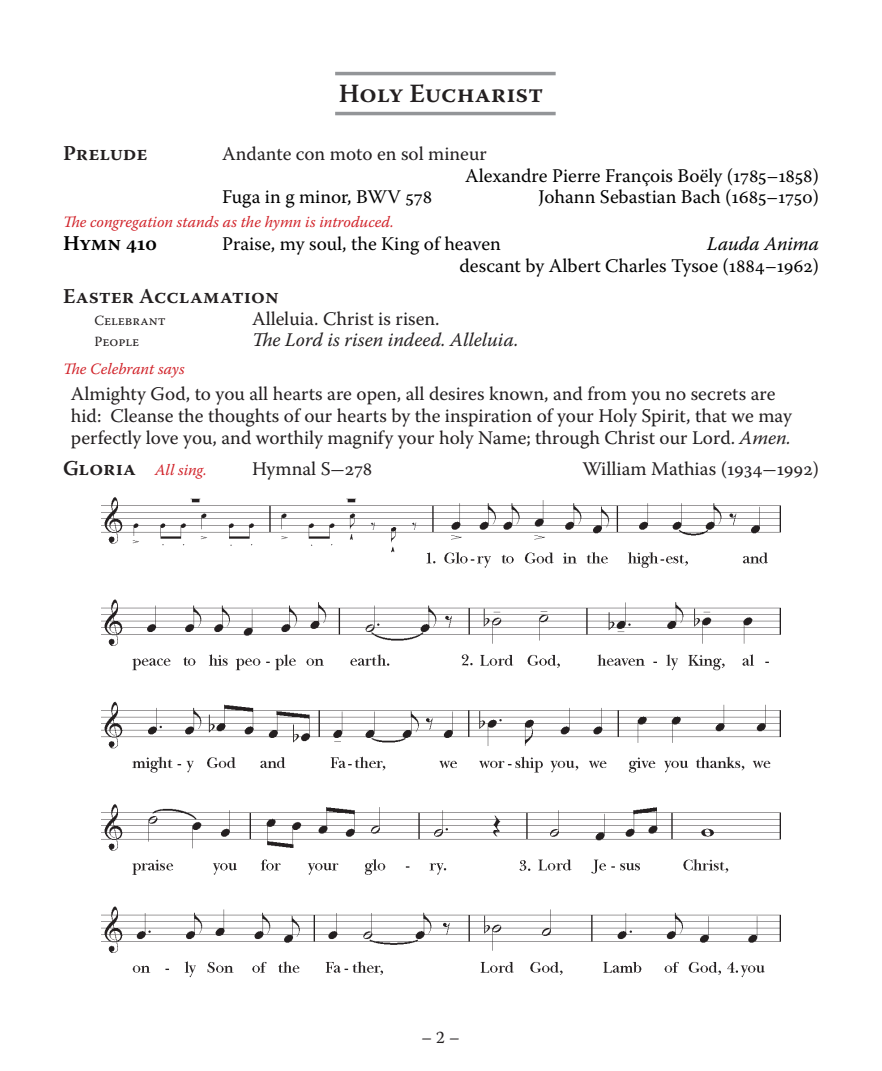
<style>
.page{position:relative;width:882px;height:1071px;background:#fff}
.page>*{position:absolute;margin:0;border:0;box-sizing:border-box;transform-origin:0 0}
._15pt_Headings{font:600 26.25px "Warnock Pro";color:#231f20}
.Service_set-up{font:600 21px "Warnock Pro";color:#231f20}
.t1{font:600 21px "Warnock Pro";letter-spacing:-.01em;color:#000}
.Service_set-up-2{font:19.25px/21.5px "Warnock Pro";color:#231f20}
.Service_set-up-3{font:19.25px/21.5px "Warnock Pro";color:#000;text-align:right}
.t2{font:italic 19.25px "Warnock Pro";color:#231f20}
.t3{font:17.5px "Warnock Pro";color:#231f20}
.t4{font:italic 15.75px "Warnock Pro";color:#d1232a}
.t5{font:14px "Warnock Pro";color:#231f20}
.s1{font-style:italic}
.s2{font-weight:600;font-style:normal;font-size:21px;color:#231f20}
</style>
<div class="page">
<img style="left:101px;top:497px;width:680px;height:481px">
<hr style="left:335px;top:72px;width:221px;height:3px;background:#939598">
<hr style="left:335px;top:112px;width:221px;height:3px;background:#939598">
<p class="_15pt_Headings" style="left:339px;top:77px;width:206px">Holy Eucharist</p>
<p class="Service_set-up" style="left:63px;top:141px;width:86px">Prelude</p>
<p class="Service_set-up-2" style="left:222px;top:143px;width:266px">Andante con moto en sol mineur</p>
<p class="Service_set-up-3" style="left:465px;top:164px;width:355px">Alexandre Pierre François Boëly (1785–1858)</p>
<p class="Service_set-up-3" style="left:222px;top:186px;width:211px">Fuga in g minor, BWV 578</p>
<p class="Service_set-up-3" style="left:539px;top:186px;width:282px">Johann Sebastian Bach (1685–1750)</p>
<p class="t4" style="left:63px;top:212px;width:332px">The congregation stands as the hymn is introduced.</p>
<p class="t1" style="left:63px;top:231px;width:96px">Hymn 410</p>
<p class="Service_set-up-3" style="left:222px;top:233px;width:280px">Praise, my soul, the King of heaven</p>
<p class="Service_set-up-3" style="left:460px;top:233px;width:361px"><span class="s1">Lauda Anima<br></span>descant by Albert Charles Tysoe (1884–1962)</p>
<p class="Service_set-up" style="left:63px;top:284px;width:217px">Easter Acclamation</p>
<p class="t5" style="left:94px;top:312px;width:73px">Celebrant</p>
<p class="Service_set-up-2" style="left:252px;top:307px;width:189px">Alleluia. Christ is risen.</p>
<p class="t5" style="left:94px;top:333px;width:46px">People</p>
<p class="t2" style="left:252px;top:328px;width:268px">The Lord is risen indeed. Alleluia.</p>
<p class="t4" style="left:63px;top:359px;width:123px">The Celebrant says</p>
<p class="Service_set-up-2" style="left:71px;top:383px;width:723px">Almighty God, to you all hearts are open, all desires known, and from you no secrets are hid: Cleanse the thoughts of our hearts by the inspiration of your Holy Spirit, that we may perfectly love you, and worthily magnify your holy Name; through Christ our Lord. <span class="s1">Amen.</span></p>
<p class="t4" style="left:63px;top:460px;width:145px"><span class="s2">Gloria</span> All sing.</p>
<p class="Service_set-up-2" style="left:252px;top:458px;width:122px">Hymnal S-278</p>
<p class="Service_set-up-2" style="left:583px;top:458px;width:238px">William Mathias (1934-1992)</p>
<p class="t3" style="left:421px;top:1027px;width:40px">– 2 –</p>
</div>
